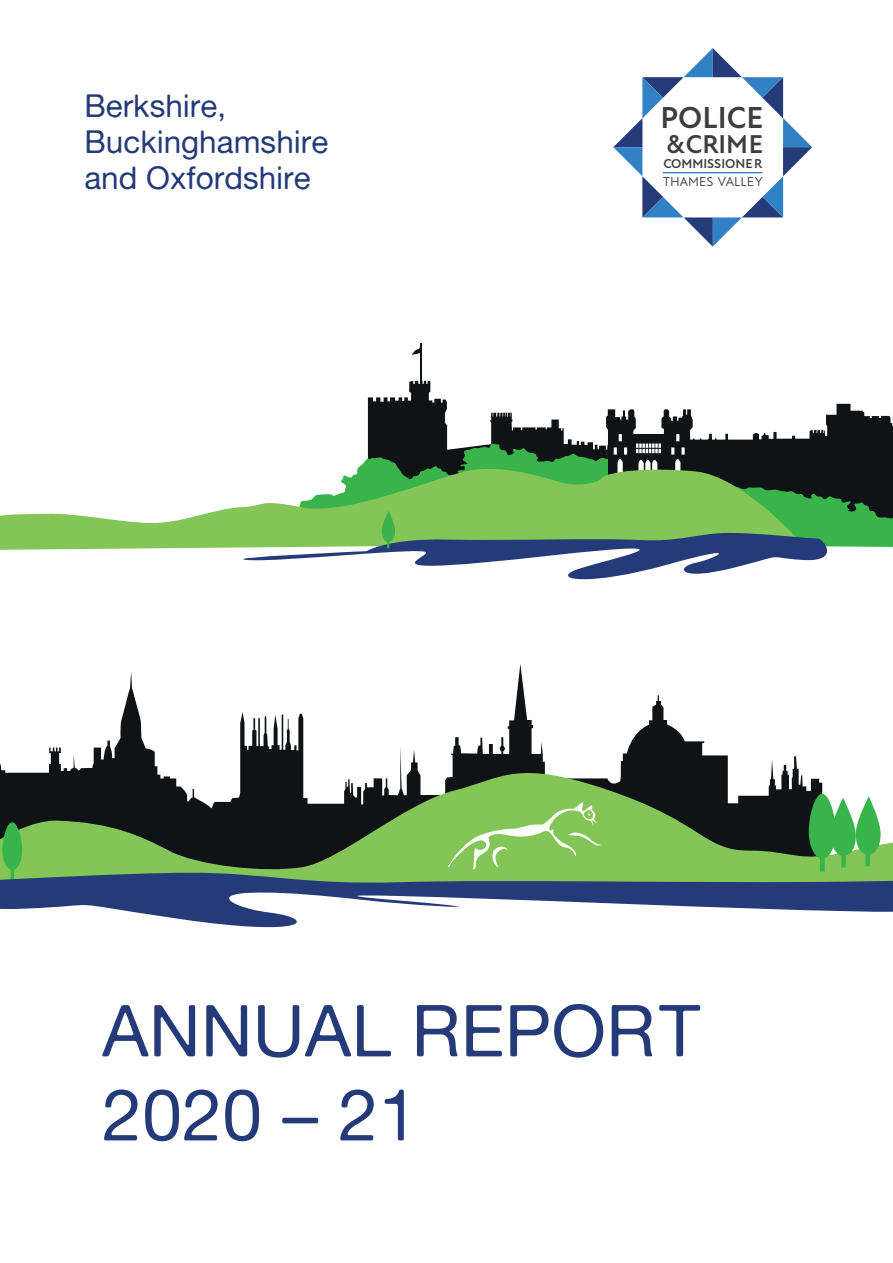
<style>
.page{position:relative;width:893px;height:1263px;background:#fff}
.page>*{position:absolute;margin:0;border:0;box-sizing:border-box;transform-origin:0 0}
.t1{font:72px "Alte Haas Grotesk";color:#243a79}
.t2{font:31.5px/36px "Alte Haas Grotesk";color:#243a79}
.t3{font:700 30.9px "Atten New";color:#3e3e3f}
.t4{font:700 26.25px "Atten New";color:#3e3e3f}
.t5{font:700 13.05px "Atten New";color:#3e3e3f}
.t6{font:13.05px "Atten New";color:#3e3e3f}
</style>
<div class="page">
<hr style="left:420px;top:343px;width:1px;height:47px;background:#101315">
<svg style="left:412px;top:343px;width:10px;height:14px"></svg>
<svg style="left:0;top:511px;width:215px;height:39px;fill:#83c556"></svg>
<svg style="left:215px;top:381px;width:678px;height:199px"></svg>
<svg style="left:49px;top:664px;width:748px;height:94px"></svg>
<svg style="left:0;top:758px;width:893px;height:115px"></svg>
<svg style="left:448px;top:802px;width:153px;height:67px;background:#91cb6a"></svg>
<svg style="left:809px;top:794px;width:73px;height:78px"></svg>
<svg style="left:2px;top:822px;width:20px;height:51px"></svg>
<svg style="left:0;top:873px;width:893px;height:55px"></svg>
<svg style="left:613px;top:48px;width:199px;height:199px"></svg>
<hr style="left:663px;top:172px;width:99px;height:1px;background:#3182c4">
<p class="t2" style="left:84px;top:88px;width:245px">Berkshire,<br>Buckinghamshire and Oxfordshire</p>
<p class="t3" style="left:660px;top:99px;width:104px">POLICE</p>
<p class="t4" style="left:666px;top:128px;width:98px">&amp; CRIME</p>
<p class="t5" style="left:663px;top:156px;width:100px">COMMISSIONER</p>
<p class="t6" style="left:663px;top:174px;width:101px">THAMES VALLEY</p>
<p class="t1" style="left:102px;top:988px;width:600px">ANNUAL REPORT</p>
<p class="t1" style="left:102px;top:1072px;width:318px">2020 – 21</p>
</div>
